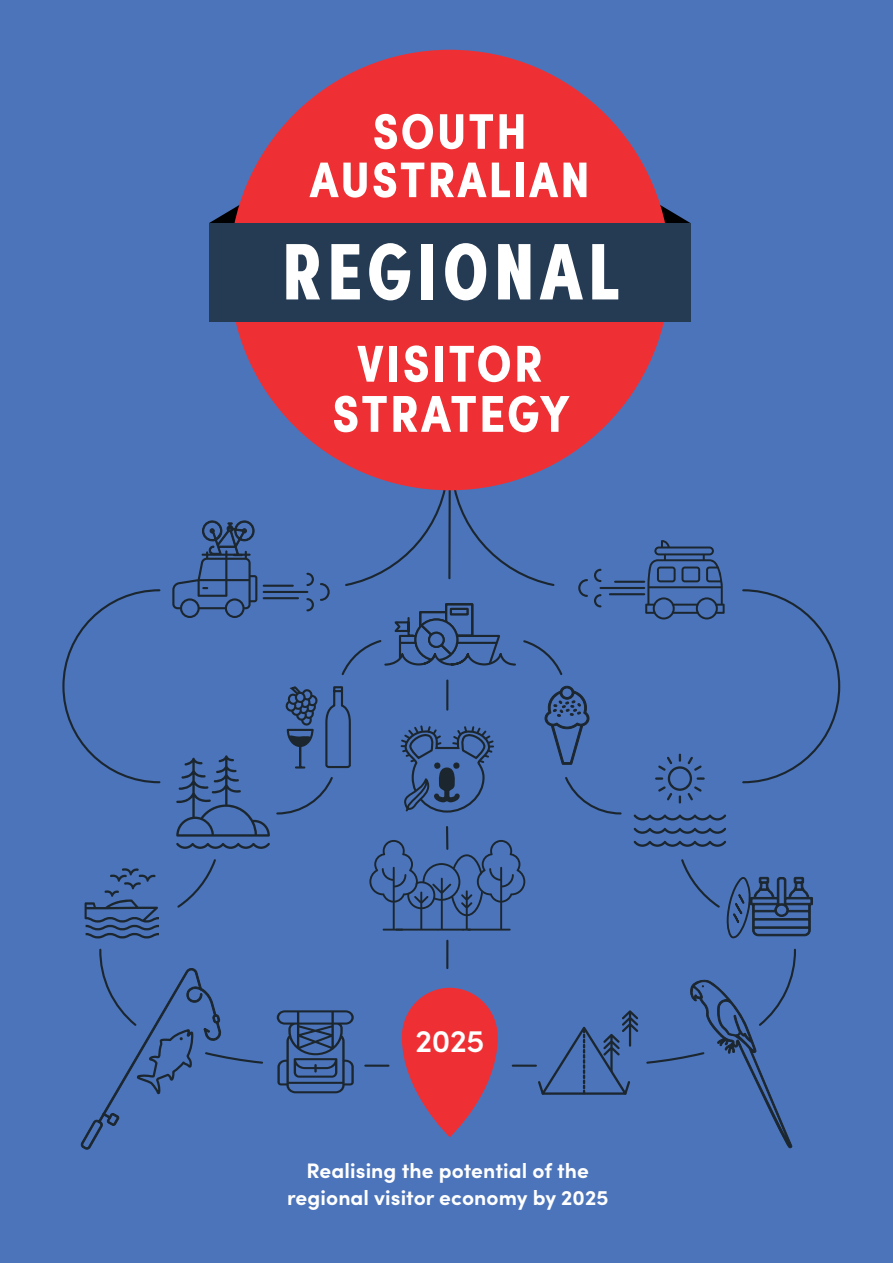
<style>
.page{position:relative;width:893px;height:1263px;background:#4c74ba}
.page>*{position:absolute;margin:0;border:0;box-sizing:border-box;transform-origin:0 0}
.t1{font:900 80.4px "Sofia Pro Condensed";letter-spacing:.07em;color:#fff}
.t2{font:700 condensed 51.9px/50.1px "Sofia Pro";letter-spacing:.045em;color:#fff;text-align:center}
.t3{font:700 condensed 50.1px/48.3px "Sofia Pro";letter-spacing:.045em;color:#fff;text-align:center}
.t4{font:600 31.5px "Sofia Pro";color:#fff}
.t5{font:700 21px/27px "Sofia Pro";letter-spacing:.005em;color:#fff;text-align:center}
</style>
<div class="page">
<hr style="left:615px;top:581px;width:29px;height:2px;background:#1b262f">
<hr style="left:601px;top:587px;width:43px;height:2px;background:#1b262f">
<hr style="left:610px;top:593px;width:34px;height:2px;background:#1b262f">
<svg style="left:62px;top:589px;width:99px;height:195px"></svg>
<svg style="left:277px;top:1010px;width:77px;height:83px"></svg>
<svg style="left:634px;top:540px;width:207px;height:399px"></svg>
<svg style="left:85px;top:868px;width:74px;height:70px"></svg>
<hr style="left:446px;top:941px;width:2px;height:27px;background:#1b262f">
<hr style="left:513px;top:1064px;width:23px;height:3px;background:#1b262f">
<hr style="left:365px;top:1064px;width:23px;height:3px;background:#1b262f">
<svg style="left:646px;top:948px;width:150px;height:200px"></svg>
<svg style="left:80px;top:948px;width:183px;height:202px"></svg>
<svg style="left:209px;top:205px;width:30px;height:18px"></svg>
<svg style="left:658px;top:198px;width:32px;height:25px"></svg>
<div style="left:229px;top:50px;width:441px;height:440px;background:#ee3034;border-radius:50%"></div>
<div style="left:209px;top:223px;width:481px;height:98px;background:#253a53"></div>
<svg style="left:536px;top:1010px;width:102px;height:85px"></svg>
<svg style="left:172px;top:437px;width:451px;height:493px"></svg>
<svg style="left:402px;top:988px;width:96px;height:149px"></svg>
<h3 class="t3" style="left:310px;top:107px;width:281px">SOUTH<br>AUSTRALIAN</h3>
<h1 class="t1" style="left:282px;top:209px;width:339px">REGIONAL</h1>
<h2 class="t2" style="left:332px;top:338px;width:238px">VISITOR<br>STRATEGY</h2>
<h3 class="t4" style="left:415px;top:1017px;width:70px">2025</h3>
<p class="t5" style="left:287px;top:1155px;width:323px">Realising the potential of the regional visitor economy by 2025</p>
</div>
